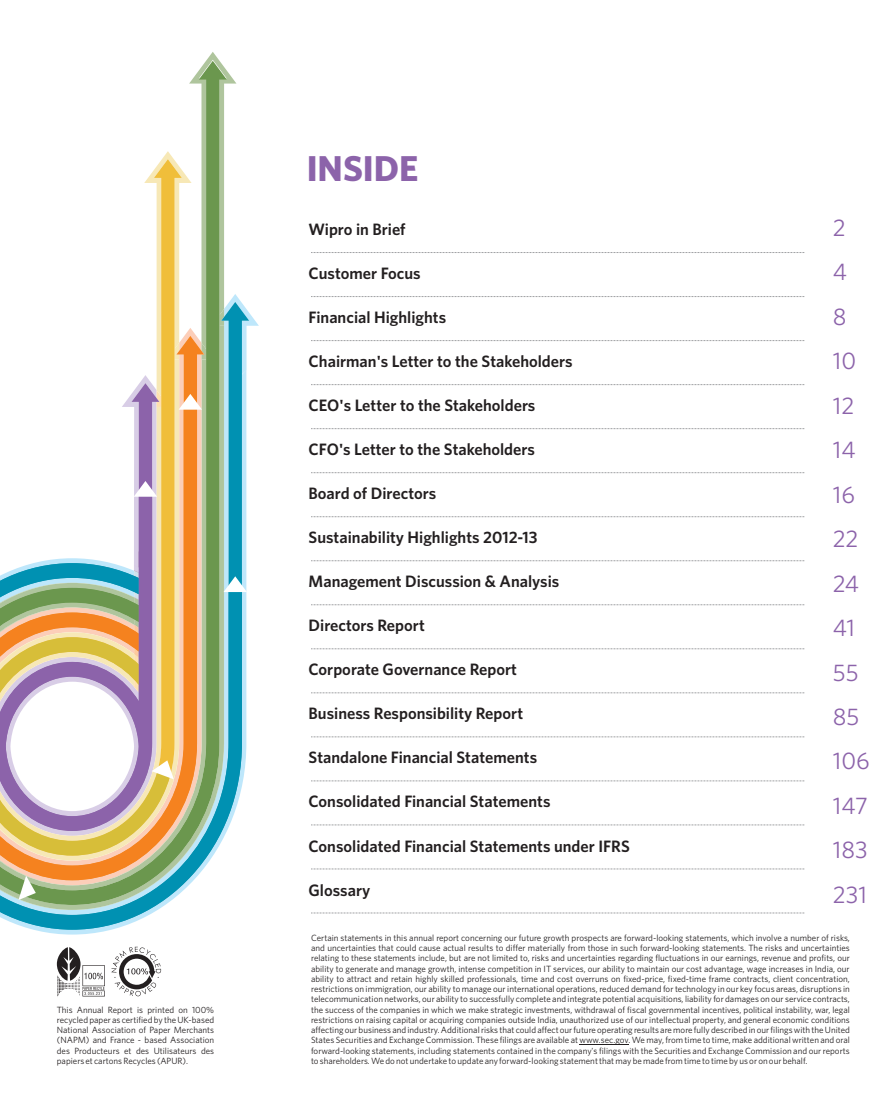
<style>
.page{position:relative;width:894px;height:1107px;background:#fff}
.page>*{position:absolute;margin:0;border:0;box-sizing:border-box;transform-origin:0 0}
.t1{font:700 36px "Whitney";color:#8c63aa}
.t2{font:24px/44.4px "Whitney";color:#8c63aa}
.t3{font:600 16.5px "Whitney";color:#231f20}
.t4{font:9px/10.2px "Whitney";color:#231f20;text-align:justify}
</style>
<div class="page">
<svg style="left:227px;top:302px;width:22px;height:483px;background:#6ec1d8"></svg>
<svg style="left:162px;top:61px;width:65px;height:502px"></svg>
<svg style="left:182px;top:336px;width:22px;height:227px;background:#e8b483"></svg>
<svg style="left:122px;top:159px;width:60px;height:249px"></svg>
<svg style="left:0;top:563px;width:242px;height:366px"></svg>
<svg style="left:134px;top:408px;width:63px;height:472px;background:#dfab6f"></svg>
<svg style="left:134px;top:497px;width:18px;height:52px"></svg>
<svg style="left:0;top:549px;width:174px;height:351px"></svg>
<svg style="left:223px;top:576px;width:24px;height:16px"></svg>
<svg style="left:179px;top:394px;width:23px;height:16px"></svg>
<svg style="left:134px;top:481px;width:23px;height:16px"></svg>
<hr style="left:579px;top:1044px;width:50px;height:1px;background:#231f20">
<svg style="left:311px;top:252px;width:494px;height:1px"></svg>
<svg style="left:311px;top:296px;width:494px;height:1px"></svg>
<svg style="left:311px;top:340px;width:494px;height:1px"></svg>
<svg style="left:311px;top:384px;width:494px;height:1px"></svg>
<svg style="left:311px;top:428px;width:494px;height:1px"></svg>
<svg style="left:311px;top:472px;width:494px;height:1px"></svg>
<svg style="left:311px;top:516px;width:494px;height:1px"></svg>
<svg style="left:311px;top:560px;width:494px;height:1px"></svg>
<svg style="left:311px;top:604px;width:494px;height:1px"></svg>
<svg style="left:311px;top:648px;width:494px;height:1px"></svg>
<svg style="left:311px;top:692px;width:494px;height:1px"></svg>
<svg style="left:311px;top:736px;width:494px;height:1px"></svg>
<svg style="left:311px;top:780px;width:494px;height:1px"></svg>
<svg style="left:311px;top:824px;width:494px;height:1px"></svg>
<svg style="left:311px;top:868px;width:494px;height:1px"></svg>
<svg style="left:311px;top:912px;width:494px;height:1px"></svg>
<svg style="left:57px;top:947px;width:48px;height:50px"></svg>
<svg style="left:111px;top:946px;width:50px;height:50px"></svg>
<p class="t4" style="left:57px;top:1005px;width:159px">This Annual Report is printed on 100% recycled paper as certified by the UK-based National Association of Paper Merchants (NAPM) and France - based Association des Producteurs et des Utilisateurs des papiers et cartons Recycles (APUR).</p>
<h1 class="t1" style="left:307px;top:155px;width:113px">INSIDE</h1>
<h2 class="t2" style="left:833px;top:207px;width:38px">2<br>4<br>8<br>10<br>12<br>14<br>16<br>22<br>24<br>41<br>55<br>85<br>106<br>147<br>183<br>231</h2>
<p class="t4" style="left:311px;top:933px;width:540px">Certain statements in this annual report concerning our future growth prospects are forward-looking statements, which involve a number of risks, and uncertainties that could cause actual results to differ materially from those in such forward-looking statements. The risks and uncertainties relating to these statements include, but are not limited to, risks and uncertainties regarding fluctuations in our earnings, revenue and profits, our ability to generate and manage growth, intense competition in IT services, our ability to maintain our cost advantage, wage increases in India, our ability to attract and retain highly skilled professionals, time and cost overruns on fixed-price, fixed-time frame contracts, client concentration, restrictions on immigration, our ability to manage our international operations, reduced demand for technology in our key focus areas, disruptions in telecommunication networks, our ability to successfully complete and integrate potential acquisitions, liability for damages on our service contracts, the success of the companies in which we make strategic investments, withdrawal of fiscal governmental incentives, political instability, war, legal restrictions on raising capital or acquiring companies outside India, unauthorized use of our intellectual property, and general economic conditions affecting our business and industry. Additional risks that could affect our future operating results are more fully described in our filings with the United States Securities and Exchange Commission. These filings are available at www.sec.gov. We may, from time to time, make additional written and oral forward-looking statements, including statements contained in the company's filings with the Securities and Exchange Commission and our reports to shareholders. We do not undertake to update any forward-looking statement that may be made from time to time by us or on our behalf.</p>
<h3 class="t3" style="left:309px;top:223px;width:99px">Wipro in Brief</h3>
<h3 class="t3" style="left:309px;top:267px;width:114px">Customer Focus</h3>
<h3 class="t3" style="left:309px;top:311px;width:139px">Financial Highlights</h3>
<h3 class="t3" style="left:309px;top:355px;width:265px">Chairman's Letter to the Stakeholders</h3>
<h3 class="t3" style="left:309px;top:399px;width:228px">CEO's Letter to the Stakeholders</h3>
<h3 class="t3" style="left:309px;top:443px;width:228px">CFO's Letter to the Stakeholders</h3>
<h3 class="t3" style="left:309px;top:487px;width:129px">Board of Directors</h3>
<h3 class="t3" style="left:309px;top:531px;width:230px">Sustainability Highlights 2012-13</h3>
<h3 class="t3" style="left:309px;top:575px;width:252px">Management Discussion &amp; Analysis</h3>
<h3 class="t3" style="left:309px;top:619px;width:118px">Directors Report</h3>
<h3 class="t3" style="left:309px;top:663px;width:210px">Corporate Governance Report</h3>
<h3 class="t3" style="left:309px;top:707px;width:216px">Business Responsibility Report</h3>
<h3 class="t3" style="left:309px;top:751px;width:230px">Standalone Financial Statements</h3>
<h3 class="t3" style="left:309px;top:795px;width:243px">Consolidated Financial Statements</h3>
<h3 class="t3" style="left:309px;top:839px;width:323px">Consolidated Financial Statements under IFRS</h3>
<h3 class="t3" style="left:309px;top:883px;width:63px">Glossary</h3>
</div>
